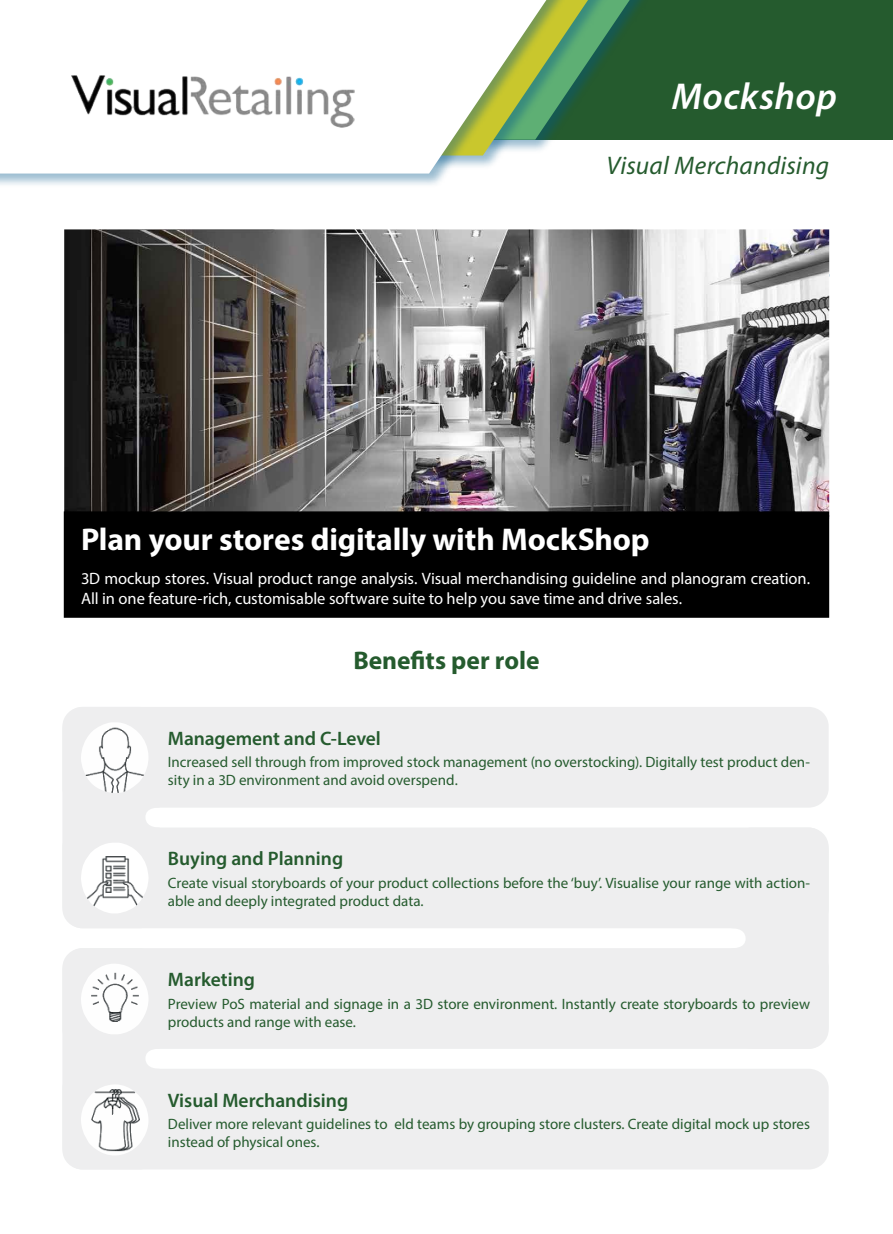
<style>
.page{position:relative;width:893px;height:1234px;background:#fff}
.page>*{position:absolute;margin:0;border:0;box-sizing:border-box;transform-origin:0 0}
.t1{font:italic 600 37.5px "Myriad Pro";letter-spacing:.015em;color:#fff}
.t2{font:700 31.5px "Myriad Pro";letter-spacing:-.005em;color:#fff}
.t3{font:italic 25.5px "Myriad Pro";letter-spacing:.01em;color:#255b2e}
.t4{font:700 25.5px "Myriad Pro";color:#255b2e}
.t5{font:600 19.5px "Myriad Pro";color:#255b2e}
.t6{font:16.5px/19.8px "Myriad Pro";letter-spacing:-.005em;color:#fff}
.t7{font:15px/18px "Myriad Pro";color:#255b2e}
</style>
<div class="page">
<div style="left:0;top:0;width:893px;height:140px;background:#255b2e"></div>
<div style="left:0;top:0;width:689px;height:154px;background:#005689;opacity:.4"></div>
<div style="left:0;top:0;width:637px;height:169px;background:#005689;opacity:.4"></div>
<div style="left:0;top:0;width:584px;height:188px;background:#005689;opacity:.4"></div>
<svg style="left:0;top:0;width:546px;height:173px;fill:#fff"></svg>
<div style="left:62px;top:706px;width:767px;height:101px;background:#eeeeef;border-radius:20px"></div>
<svg style="left:62px;top:706px;width:98px;height:136px"></svg>
<div style="left:62px;top:827px;width:767px;height:101px;background:#eeeeef;border-radius:20px"></div>
<div style="left:62px;top:947px;width:767px;height:101px;background:#eeeeef;border-radius:20px"></div>
<div style="left:62px;top:1068px;width:767px;height:101px;background:#eeeeef;border-radius:20px"></div>
<svg style="left:62px;top:947px;width:98px;height:222px"></svg>
<svg style="left:731px;top:827px;width:98px;height:221px"></svg>
<img style="left:64px;top:229px;width:765px;height:282px">
<img style="left:81px;top:843px;width:67px;height:70px">
<img style="left:80px;top:963px;width:69px;height:71px">
<img style="left:81px;top:1084px;width:67px;height:71px">
<img style="left:81px;top:722px;width:68px;height:71px">
<div style="left:64px;top:511px;width:765px;height:106px;background:#000;border:2px solid #000"></div>
<img style="left:63px;top:61px;width:307px;height:73px">
<h1 class="t1" style="left:672px;top:73px;width:167px">Mockshop</h1>
<h3 class="t3" style="left:606px;top:150px;width:224px">Visual Merchandising</h3>
<h2 class="t2" style="left:81px;top:518px;width:570px">Plan your stores digitally with MockShop</h2>
<p class="t6" style="left:81px;top:568px;width:731px">3D mockup stores. Visual product range analysis. Visual merchandising guideline and planogram creation.<br>All in one feature-rich, customisable software suite to help you save time and drive sales.</p>
<h3 class="t4" style="left:353px;top:643px;width:188px">Benefits per role</h3>
<h3 class="t5" style="left:168px;top:725px;width:215px">Management and C-Level</h3>
<p class="t7" style="left:168px;top:752px;width:644px">Increased sell through from improved stock management (no overstocking). Digitally test product den&shy;sity in a 3D environment and avoid overspend.</p>
<h3 class="t5" style="left:168px;top:846px;width:177px">Buying and Planning</h3>
<p class="t7" style="left:168px;top:873px;width:644px">Create visual storyboards of your product collections before the ‘buy’. Visualise your range with action&shy;able and deeply integrated product data.</p>
<h3 class="t5" style="left:168px;top:967px;width:89px">Marketing</h3>
<p class="t7" style="left:168px;top:994px;width:644px">Preview PoS material and signage in a 3D store environment. Instantly create storyboards to preview products and range with ease.</p>
<h3 class="t5" style="left:168px;top:1087px;width:182px">Visual Merchandising</h3>
<p class="t7" style="left:168px;top:1114px;width:644px">Deliver more relevant guidelines to eld teams by grouping store clusters. Create digital mock up stores instead of physical ones.</p>
</div>
